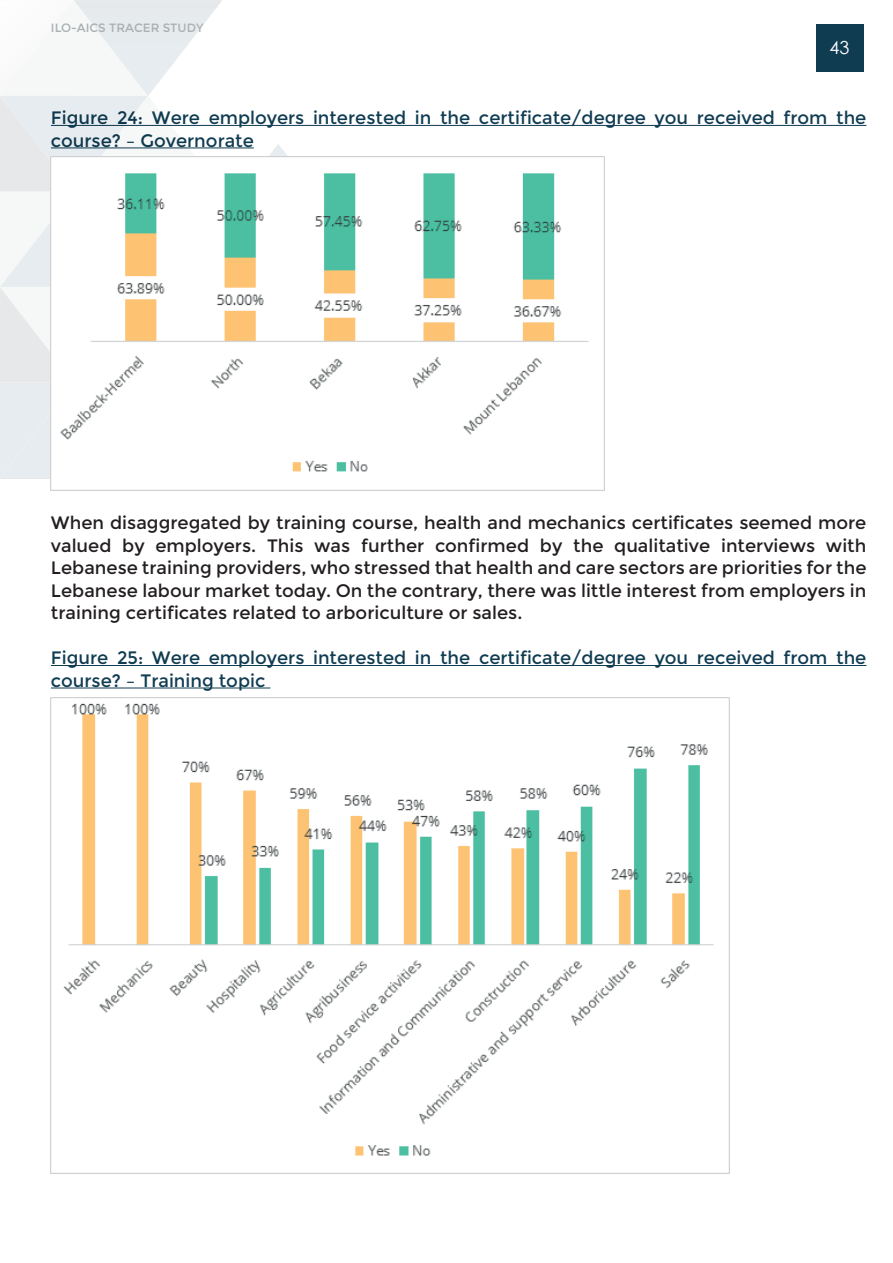
<style>
.page{position:relative;width:893px;height:1263px;background:#fff}
.page>*{position:absolute;margin:0;border:0;box-sizing:border-box;transform-origin:0 0}
.t1{font:18px/22.5px "Montserrat";color:#231f20;text-align:justify}
.t2{font:18px/22.5px "Montserrat";color:#103c52}
.t3{font:18px "Century Gothic";color:#fff}
.t4{font:12px "Montserrat";color:#aab1b2}
</style>
<div class="page">
<hr style="left:51px;top:125px;width:815px;height:1px;background:#103c52">
<hr style="left:51px;top:665px;width:815px;height:1px;background:#103c52">
<hr style="left:51px;top:687px;width:219px;height:1px;background:#103c52">
<svg style="left:0;top:0;width:511px;height:479px"></svg>
<img style="left:51px;top:156px;width:554px;height:335px">
<img style="left:51px;top:697px;width:678px;height:477px">
<div style="left:816px;top:24px;width:47px;height:48px;background:#103c52"></div>
<svg style="left:581px;top:953px;width:16px;height:15px"></svg>
<p class="t4" style="left:51px;top:21px;width:154px">ILO-AICS TRACER STUDY</p>
<p class="t3" style="left:829px;top:34px;width:21px">43</p>
<p class="t2" style="left:51px;top:107px;width:817px">Figure 24: Were employers interested in the certificate/degree you received from the course? – Governorate</p>
<p class="t1" style="left:51px;top:512px;width:817px">When disaggregated by training course, health and mechanics certificates seemed more valued by employers. This was further confirmed by the qualitative interviews with Lebanese training providers, who stressed that health and care sectors are priorities for the Lebanese labour market today. On the contrary, there was little interest from employers in training certificates related to arboriculture or sales.</p>
<p class="t2" style="left:51px;top:647px;width:817px">Figure 25: Were employers interested in the certificate/degree you received from the course? – Training topic</p>
</div>
